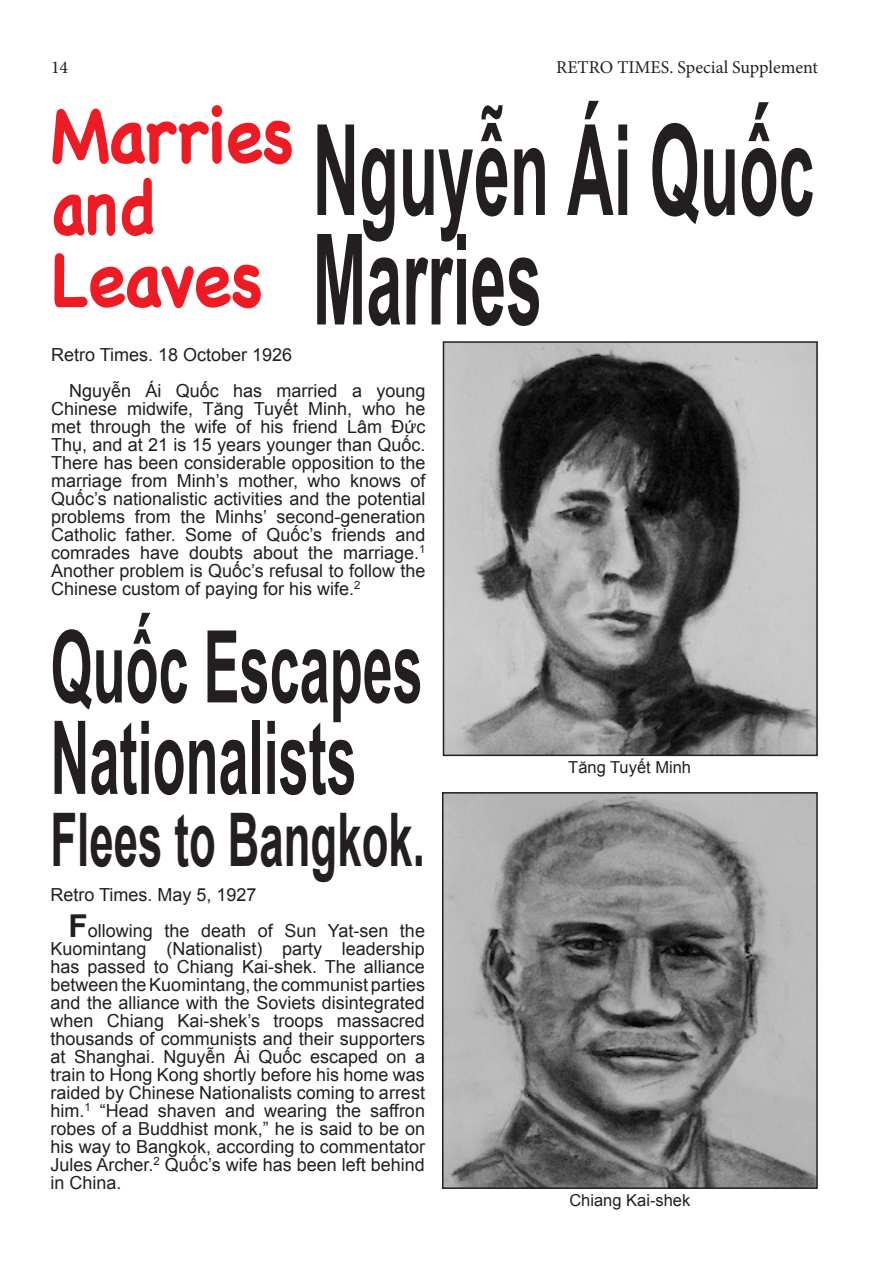
<style>
.page{position:relative;width:893px;height:1263px;background:#fff}
.page>*{position:absolute;margin:0;border:0;box-sizing:border-box;transform-origin:0 0}
.t1{font:700 126.45px/109.5px "Arial";color:#231f20;scale:.51 1}
.t2{font:700 102px "Arial";color:#231f20;scale:.53 1}
.t3{font:700 100.5px "Arial";color:#231f20;scale:.54 1}
.t4{font:700 75.6px/72px "Chalkboard SE";letter-spacing:-.025em;color:#ed1c24;scale:.91 1}
.t5{font:700 73.95px "Arial";color:#231f20;scale:.59 1}
.t6{font:18px/18px "Arial";color:#231f20}
.t7{font:18px "Minion Pro";color:#231f20}
.t8{font:16.5px "Arial";color:#231f20}
.s1{font-weight:700;font-size:31.5px}
</style>
<div class="page">
<img style="left:446px;top:344px;width:369px;height:409px">
<div style="left:443px;top:341px;width:375px;height:415px;border:2px solid #231f20"></div>
<img style="left:445px;top:795px;width:370px;height:391px">
<div style="left:442px;top:792px;width:376px;height:397px;border:2px solid #231f20"></div>
<p class="t7" style="left:51px;top:55px;width:19px">14</p>
<p class="t7" style="left:556px;top:55px;width:263px">RETRO TIMES. Special Supplement</p>
<h3 class="t4" style="left:51px;top:99px;width:269px">Marries and<br>Leaves</h3>
<p class="t6" style="left:69px;top:337px;width:358px;line-height:36px;text-indent:-18px">Retro Times. 18 October 1926<br>Nguyễn Ái Quốc has married a young</p>
<p class="t6" style="left:51px;top:400px;width:376px;text-align:justify">Chinese midwife, Tăng Tuyết Minh, who he met through the wife of his friend Lâm Đức Thụ, and at 21 is 15 years younger than Quốc.<br>There has been considerable opposition to the marriage from Minh’s mother, who knows of Quốc’s nationalistic activities and the potential problems from the Minhs’ second-generation Catholic father. Some of Quốc’s friends and comrades have doubts about the marriage.<sup>1<br></sup>Another problem is Quốc’s refusal to follow the Chinese custom of paying for his wife.<sup>2</sup></p>
<h1 class="t1" style="left:313px;top:120px;width:985px">Nguyễn Ái Quốc<br>Marries</h1>
<h3 class="t3" style="left:51px;top:601px;width:691px">Quốc Escapes</h3>
<h2 class="t2" style="left:51px;top:691px;width:579px">Nationalists</h2>
<h3 class="t5" style="left:51px;top:791px;width:636px">Flees to Bangkok.</h3>
<p class="t6" style="left:69px;top:877px;width:358px;line-height:36px;text-indent:-18px">Retro Times. May 5, 1927<br><span class="s1">F</span>ollowing the death of Sun Yat-sen the</p>
<p class="t6" style="left:51px;top:940px;width:376px;text-align:justify">Kuomintang (Nationalist) party leadership has passed to Chiang Kai-shek. The alliance between the Kuomintang, the communist parties and the alliance with the Soviets disintegrated when Chiang Kai-shek’s troops massacred thousands of communists and their supporters at Shanghai. Nguyễn Ái Quốc escaped on a train to Hong Kong shortly before his home was raided by Chinese Nationalists coming to arrest him.<sup>1</sup> “Head shaven and wearing the saffron robes of a Buddhist monk,” he is said to be on his way to Bangkok, according to commentator Jules Archer.<sup>2</sup> Quốc’s wife has been left behind in China.</p>
<p class="t8" style="left:568px;top:756px;width:124px">Tăng Tuyết Minh</p>
<p class="t8" style="left:569px;top:1189px;width:123px">Chiang Kai-shek</p>
</div>
